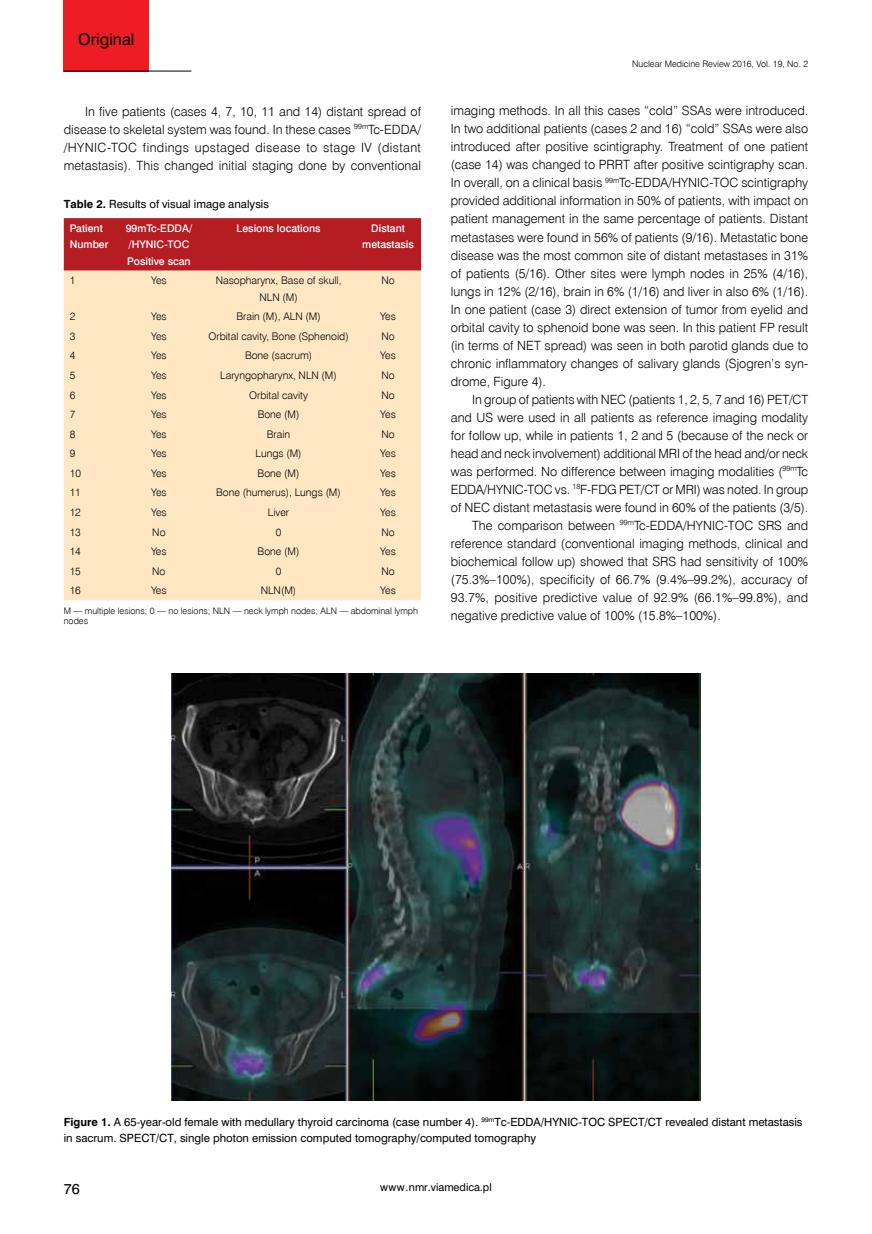
<style>
.page{position:relative;width:872px;height:1234px;background:#fff}
.page>*{position:absolute;margin:0;border:0;box-sizing:border-box;transform-origin:0 0}
.t1{font:15px "Swis 721 PL";color:#000}
.t2{font:13.5px "Swis 721 PL";color:#000}
.t3{font:12.75px/18px "Swis 721 Lt EU";color:#000;text-align:justify}
.t4{font:10.5px/16.5px "Swis 721 Lt EU";color:#000;text-align:center}
.t5{font:10.5px/16.5px "Swis 721 PL";color:#000}
.t6{font:10.5px/16.5px "Swis 721 Md EU";color:#fff}
.t7{font:10.05px "Swis 721 PL";color:#000}
.t8{font:9px/10.8px "Swis 721 Lt EU";color:#000}
.s1{font-weight:700}
</style>
<div class="page">
<div style="left:64px;top:0;width:85px;height:71px;background:#ed1d24"></div>
<hr style="left:64px;top:71px;width:127px;height:1px;background:#000">
<div style="left:64px;top:218px;width:357px;height:53px;background:#b61d22"></div>
<div style="left:64px;top:271px;width:357px;height:329px;background:#ffe7c3"></div>
<img style="left:171px;top:673px;width:530px;height:427px">
<p class="t1" style="left:78px;top:30px;width:58px">Original</p>
<p class="t3" style="left:64px;top:102px;width:359px;text-indent:21px">In five patients (cases 4, 7, 10, 11 and 14) distant spread of disease to skeletal system was found. In these cases <sup>99m</sup>Tc-EDDA/ /HYNIC-TOC findings upstaged disease to stage IV (distant metastasis). This changed initial staging done by conventional</p>
<p class="t5" style="left:64px;top:195px;width:207px"><span class="s1">Table 2.</span> Results of visual image analysis</p>
<p class="t6" style="left:70px;top:220px;width:40px">Patient<br>Number</p>
<p class="t6" style="left:126px;top:220px;width:68px">99mTc-EDDA/ /HYNIC-TOC<br>Positive scan</p>
<p class="t6" style="left:236px;top:220px;width:86px">Lesions locations</p>
<p class="t6" style="left:362px;top:220px;width:53px;text-align:center">Distant metastasis</p>
<p class="t4" style="left:70px;top:272px;width:7px">1</p>
<p class="t4" style="left:151px;top:272px;width:17px">Yes</p>
<p class="t4" style="left:216px;top:272px;width:127px">Nasopharynx, Base of skull,<br>NLN (M)</p>
<p class="t4" style="left:381px;top:272px;width:15px">No</p>
<p class="t4" style="left:70px;top:308px;width:7px">2</p>
<p class="t4" style="left:151px;top:308px;width:17px">Yes</p>
<p class="t4" style="left:236px;top:308px;width:86px">Brain (M), ALN (M)</p>
<p class="t4" style="left:380px;top:308px;width:17px">Yes</p>
<p class="t4" style="left:70px;top:328px;width:7px">3</p>
<p class="t4" style="left:151px;top:328px;width:17px">Yes</p>
<p class="t4" style="left:208px;top:328px;width:142px">Orbital cavity, Bone (Sphenoid)</p>
<p class="t4" style="left:381px;top:328px;width:15px">No</p>
<p class="t4" style="left:70px;top:347px;width:7px">4</p>
<p class="t4" style="left:151px;top:347px;width:17px">Yes</p>
<p class="t4" style="left:245px;top:347px;width:69px">Bone (sacrum)</p>
<p class="t4" style="left:380px;top:347px;width:17px">Yes</p>
<p class="t4" style="left:70px;top:367px;width:7px">5</p>
<p class="t4" style="left:151px;top:367px;width:17px">Yes</p>
<p class="t4" style="left:220px;top:367px;width:118px">Laryngopharynx, NLN (M)</p>
<p class="t4" style="left:381px;top:367px;width:15px">No</p>
<p class="t4" style="left:70px;top:387px;width:7px">6</p>
<p class="t4" style="left:151px;top:387px;width:17px">Yes</p>
<p class="t4" style="left:249px;top:387px;width:60px">Orbital cavity</p>
<p class="t4" style="left:381px;top:387px;width:15px">No</p>
<p class="t4" style="left:70px;top:406px;width:7px">7</p>
<p class="t4" style="left:151px;top:406px;width:17px">Yes</p>
<p class="t4" style="left:258px;top:406px;width:43px">Bone (M)</p>
<p class="t4" style="left:380px;top:406px;width:17px">Yes</p>
<p class="t4" style="left:70px;top:426px;width:7px">8</p>
<p class="t4" style="left:151px;top:426px;width:17px">Yes</p>
<p class="t4" style="left:267px;top:426px;width:25px">Brain</p>
<p class="t4" style="left:381px;top:426px;width:15px">No</p>
<p class="t4" style="left:70px;top:445px;width:7px">9</p>
<p class="t4" style="left:151px;top:445px;width:17px">Yes</p>
<p class="t4" style="left:255px;top:445px;width:48px">Lungs (M)</p>
<p class="t4" style="left:380px;top:445px;width:17px">Yes</p>
<p class="t4" style="left:70px;top:465px;width:13px">10</p>
<p class="t4" style="left:151px;top:465px;width:17px">Yes</p>
<p class="t4" style="left:258px;top:465px;width:43px">Bone (M)</p>
<p class="t4" style="left:380px;top:465px;width:17px">Yes</p>
<p class="t4" style="left:70px;top:484px;width:13px">11</p>
<p class="t4" style="left:151px;top:484px;width:17px">Yes</p>
<p class="t4" style="left:216px;top:484px;width:126px">Bone (humerus), Lungs (M)</p>
<p class="t4" style="left:380px;top:484px;width:17px">Yes</p>
<p class="t4" style="left:70px;top:504px;width:13px">12</p>
<p class="t4" style="left:151px;top:504px;width:17px">Yes</p>
<p class="t4" style="left:268px;top:504px;width:23px">Liver</p>
<p class="t4" style="left:380px;top:504px;width:17px">Yes</p>
<p class="t4" style="left:70px;top:523px;width:13px">13</p>
<p class="t4" style="left:152px;top:523px;width:15px">No</p>
<p class="t4" style="left:276px;top:523px;width:7px">0</p>
<p class="t4" style="left:381px;top:523px;width:15px">No</p>
<p class="t4" style="left:70px;top:543px;width:13px">14</p>
<p class="t4" style="left:151px;top:543px;width:17px">Yes</p>
<p class="t4" style="left:258px;top:543px;width:43px">Bone (M)</p>
<p class="t4" style="left:380px;top:543px;width:17px">Yes</p>
<p class="t4" style="left:70px;top:562px;width:13px">15</p>
<p class="t4" style="left:152px;top:562px;width:15px">No</p>
<p class="t4" style="left:276px;top:562px;width:7px">0</p>
<p class="t4" style="left:381px;top:562px;width:15px">No</p>
<p class="t4" style="left:70px;top:582px;width:13px">16</p>
<p class="t4" style="left:151px;top:582px;width:17px">Yes</p>
<p class="t4" style="left:261px;top:582px;width:37px">NLN(M)</p>
<p class="t4" style="left:380px;top:582px;width:17px">Yes</p>
<p class="t8" style="left:64px;top:605px;width:356px">M — multiple lesions; 0 — no lesions; NLN — neck lymph nodes; ALN — abdominal lymph nodes</p>
<p class="t8" style="left:632px;top:59px;width:177px">Nuclear Medicine Review 2016, Vol. 19, No. 2</p>
<p class="t3" style="left:451px;top:102px;width:359px">imaging methods. In all this cases “cold” SSAs were introduced.<br>In two additional patients (cases 2 and 16) “cold” SSAs were also introduced after positive scintigraphy. Treatment of one patient (case 14) was changed to PRRT after positive scintigraphy scan.<br>In overall, on a clinical basis <sup>99m</sup>Tc-EDDA/HYNIC-TOC scintigraphy provided additional information in 50% of patients, with impact on patient management in the same percentage of patients. Distant metastases were found in 56% of patients (9/16). Metastatic bone disease was the most common site of distant metastases in 31% of patients (5/16). Other sites were lymph nodes in 25% (4/16), lungs in 12% (2/16), brain in 6% (1/16) and liver in also 6% (1/16).<br>In one patient (case 3) direct extension of tumor from eyelid and orbital cavity to sphenoid bone was seen. In this patient FP result (in terms of NET spread) was seen in both parotid glands due to chronic inflammatory changes of salivary glands (Sjogren’s syn&shy;drome, Figure 4).</p>
<p class="t3" style="left:472px;top:390px;width:337px">In group of patients with NEC (patients 1, 2, 5, 7 and 16) PET/CT</p>
<p class="t3" style="left:451px;top:408px;width:359px">and US were used in all patients as reference imaging modality</p>
<p class="t3" style="left:451px;top:426px;width:359px">for follow up, while in patients 1, 2 and 5 (because of the neck or</p>
<p class="t3" style="left:451px;top:444px;width:359px">head and neck involvement) additional MRI of the head and/or neck</p>
<p class="t3" style="left:451px;top:462px;width:359px">was performed. No difference between imaging modalities (<sup>99m</sup>Tc</p>
<p class="t3" style="left:451px;top:480px;width:359px">EDDA/HYNIC-TOC vs. <sup>18</sup>F-FDG PET/CT or MRI) was noted. In group</p>
<p class="t3" style="left:451px;top:498px;width:359px">of NEC distant metastasis were found in 60% of the patients (3/5).</p>
<p class="t3" style="left:472px;top:516px;width:337px">The comparison between <sup>99m</sup>Tc-EDDA/HYNIC-TOC SRS and</p>
<p class="t3" style="left:451px;top:534px;width:359px">reference standard (conventional imaging methods, clinical and</p>
<p class="t3" style="left:451px;top:552px;width:359px">biochemical follow up) showed that SRS had sensitivity of 100%</p>
<p class="t3" style="left:451px;top:570px;width:358px">(75.3%–100%), specificity of 66.7% (9.4%–99.2%), accuracy of</p>
<p class="t3" style="left:451px;top:588px;width:359px">93.7%, positive predictive value of 92.9% (66.1%–99.8%), and</p>
<p class="t3" style="left:451px;top:606px;width:271px">negative predictive value of 100% (15.8%–100%).</p>
<p class="t5" style="left:64px;top:1113px;width:740px"><span class="s1">Figure 1.</span> A 65-year-old female with medullary thyroid carcinoma (case number 4). <sup>99m</sup>Tc-EDDA/HYNIC-TOC SPECT/CT revealed distant metastasis in sacrum. SPECT/CT, single photon emission computed tomography/computed tomography</p>
<p class="t2" style="left:64px;top:1179px;width:17px">76</p>
<p class="t7" style="left:380px;top:1180px;width:113px">www.nmr.viamedica.pl</p>
</div>
